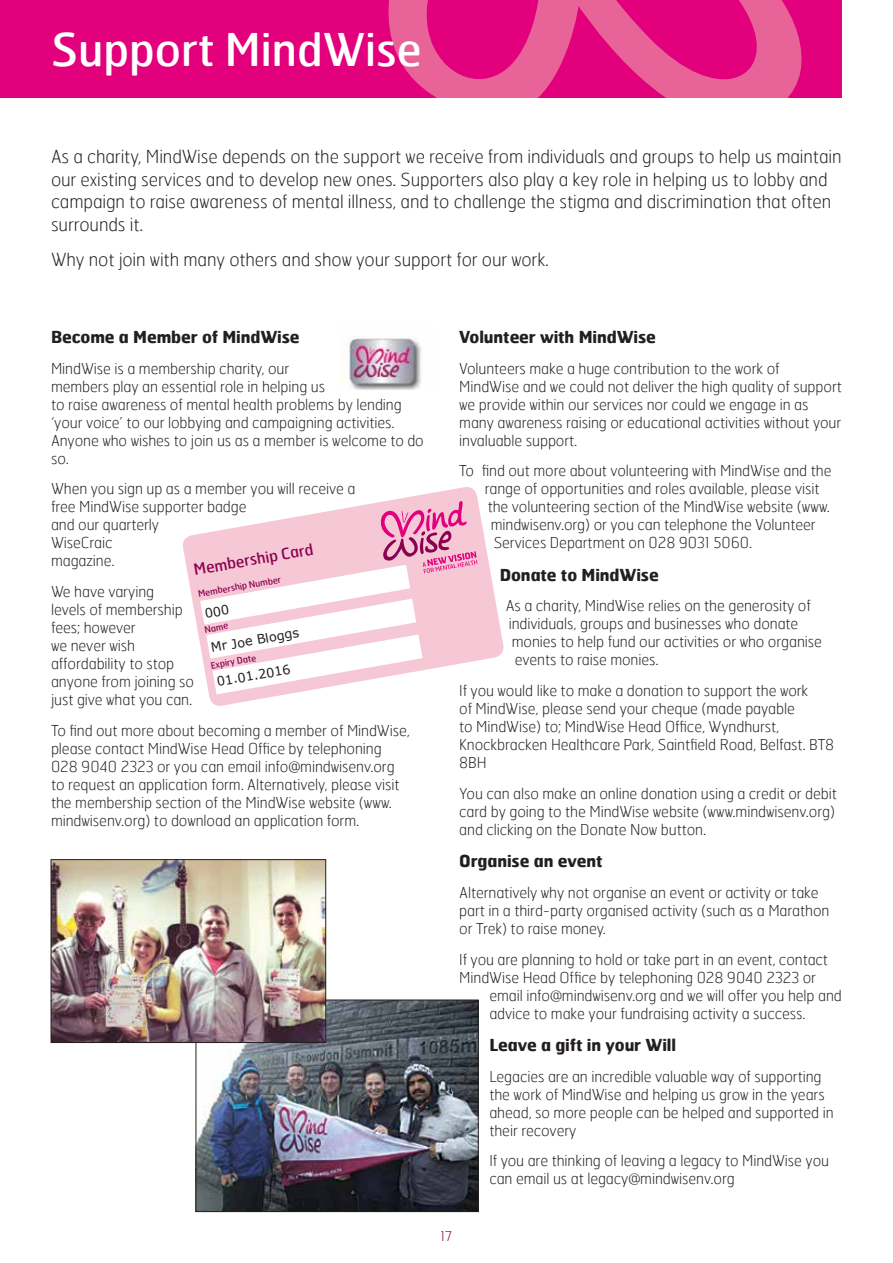
<style>
.page{position:relative;width:893px;height:1263px;background:#fff}
.page>*{position:absolute;margin:0;border:0;box-sizing:border-box;transform-origin:0 0}
.t1{font:45px "Hermes";color:#fff}
.t2{font:100 18px/22.5px "Hermes";letter-spacing:-.005em;color:#231f20}
.t3{font:700 16.5px "Hermes";letter-spacing:-.005em;color:#231f20}
.t4{font:15.45px "Hermes";color:#8c0052}
.t5{font:100 15px/18px "Hermes";letter-spacing:-.005em;color:#231f20}
.t6{font:100 13.5px "Hermes";color:#8c0052}
.t7{font:12.75px "Verdana";color:#231f20}
.t8{font:9px "Hermes";color:#8c0052}
</style>
<div class="page">
<div style="left:0;top:0;width:842px;height:98px;background:#e2007c"></div>
<svg style="left:388px;top:0;width:414px;height:98px"></svg>
<svg style="left:183px;top:487px;width:321px;height:219px"></svg>
<img style="left:340px;top:338px;width:82px;height:51px">
<img style="left:198px;top:1002px;width:279px;height:208px">
<div style="left:196px;top:1000px;width:283px;height:212px;border:1px solid #231f20"></div>
<img style="left:53px;top:861px;width:271px;height:180px">
<div style="left:51px;top:859px;width:275px;height:184px;border:1px solid #231f20"></div>
<svg style="left:200px;top:501px;width:278px;height:193px"></svg>
<h1 class="t1" style="left:51px;top:21px;width:372px">Support MindWise</h1>
<p class="t2" style="left:51px;top:145px;width:792px">As a charity, MindWise depends on the support we receive from individuals and groups to help us maintain our existing services and to develop new ones. Supporters also play a key role in helping us to lobby and campaign to raise awareness of mental illness, and to challenge the stigma and discrimination that often surrounds it.</p>
<p class="t2" style="left:51px;top:248px;width:499px">Why not join with many others and show your support for our work.</p>
<p class="t3" style="left:51px;top:326px;width:250px">Become a Member of MindWise</p>
<p class="t5" style="left:51px;top:359px;width:374px">MindWise is a membership charity, our<br>members play an essential role in helping us<br>to raise awareness of mental health problems by lending ‘your voice’ to our lobbying and campaigning activities.<br>Anyone who wishes to join us as a member is welcome to do so.</p>
<p class="t5" style="left:51px;top:479px;width:306px">When you sign up as a member you will receive a free MindWise supporter badge<br>and our quarterly<br>WiseCraic<br>magazine.</p>
<p class="t5" style="left:51px;top:582px;width:145px">We have varying<br>levels of membership fees; however<br>we never wish affordability to stop anyone from joining so just give what you can.</p>
<p class="t5" style="left:51px;top:721px;width:360px">To find out more about becoming a member of MindWise, please contact MindWise Head Office by telephoning 028 9040 2323 or you can email info@mindwisenv.org to request an application form. Alternatively, please visit the membership section of the MindWise website (www. mindwisenv.org) to download an application form.</p>
<p class="t4" style="left:192px;top:560px;width:123px;rotate:-10deg">Membership Card</p>
<p class="t8" style="left:197px;top:588px;width:86px;rotate:-10deg">Membership Number</p>
<p class="t8" style="left:203px;top:624px;width:26px;rotate:-10deg">Name</p>
<p class="t8" style="left:210px;top:660px;width:48px;rotate:-10deg">Expiry Date</p>
<p class="t7" style="left:209px;top:639px;width:91px;rotate:-10deg">Mr Joe Bloggs</p>
<p class="t7" style="left:215px;top:673px;width:76px;rotate:-10deg">01.01.2016</p>
<p class="t3" style="left:459px;top:326px;width:198px">Volunteer with MindWise</p>
<p class="t5" style="left:459px;top:359px;width:384px">Volunteers make a huge contribution to the work of MindWise and we could not deliver the high quality of support we provide within our services nor could we engage in as many awareness raising or educational activities without your invaluable support.</p>
<p class="t5" style="left:459px;top:461px;width:374px">To find out more about volunteering with MindWise and the</p>
<p class="t5" style="left:485px;top:479px;width:336px">range of opportunities and roles available, please visit</p>
<p class="t5" style="left:488px;top:497px;width:344px">the volunteering section of the MindWise website (www.</p>
<p class="t5" style="left:491px;top:515px;width:326px">mindwisenv.org) or you can telephone the Volunteer</p>
<p class="t5" style="left:494px;top:533px;width:260px">Services Department on 028 9031 5060.</p>
<p class="t3" style="left:500px;top:564px;width:161px">Donate to MindWise</p>
<p class="t5" style="left:506px;top:596px;width:307px">As a charity, MindWise relies on the generosity of</p>
<p class="t5" style="left:509px;top:614px;width:291px">individuals, groups and businesses who donate</p>
<p class="t5" style="left:512px;top:632px;width:312px">monies to help fund our activities or who organise</p>
<p class="t5" style="left:515px;top:650px;width:145px">events to raise monies.</p>
<p class="t5" style="left:459px;top:681px;width:376px">If you would like to make a donation to support the work<br>of MindWise, please send your cheque (made payable<br>to MindWise) to; MindWise Head Office, Wyndhurst, Knockbracken Healthcare Park, Saintfield Road, Belfast. BT8<br>8BH</p>
<p class="t5" style="left:459px;top:784px;width:379px;text-align:justify">You can also make an online donation using a credit or debit card by going to the MindWise website (www.mindwisenv.org) and clicking on the Donate Now button.</p>
<p class="t3" style="left:459px;top:850px;width:145px">Organise an event</p>
<p class="t5" style="left:459px;top:883px;width:372px">Alternatively why not organise an event or activity or take part in a third-party organised activity (such as a Marathon or Trek) to raise money.</p>
<p class="t5" style="left:459px;top:950px;width:370px">If you are planning to hold or take part in an event, contact</p>
<p class="t5" style="left:459px;top:968px;width:358px">MindWise Head Office by telephoning 028 9040 2323 or</p>
<p class="t5" style="left:489px;top:986px;width:354px">email info@mindwisenv.org and we will offer you help and</p>
<p class="t5" style="left:489px;top:1004px;width:318px">advice to make your fundraising activity a success.</p>
<p class="t3" style="left:489px;top:1034px;width:188px">Leave a gift in your Will</p>
<p class="t5" style="left:489px;top:1067px;width:346px">Legacies are an incredible valuable way of supporting the work of MindWise and helping us grow in the years ahead, so more people can be helped and supported in their recovery</p>
<p class="t5" style="left:489px;top:1151px;width:341px">If you are thinking of leaving a legacy to MindWise you can email us at legacy@mindwisenv.org</p>
<p class="t6" style="left:441px;top:1227px;width:13px">17</p>
</div>
